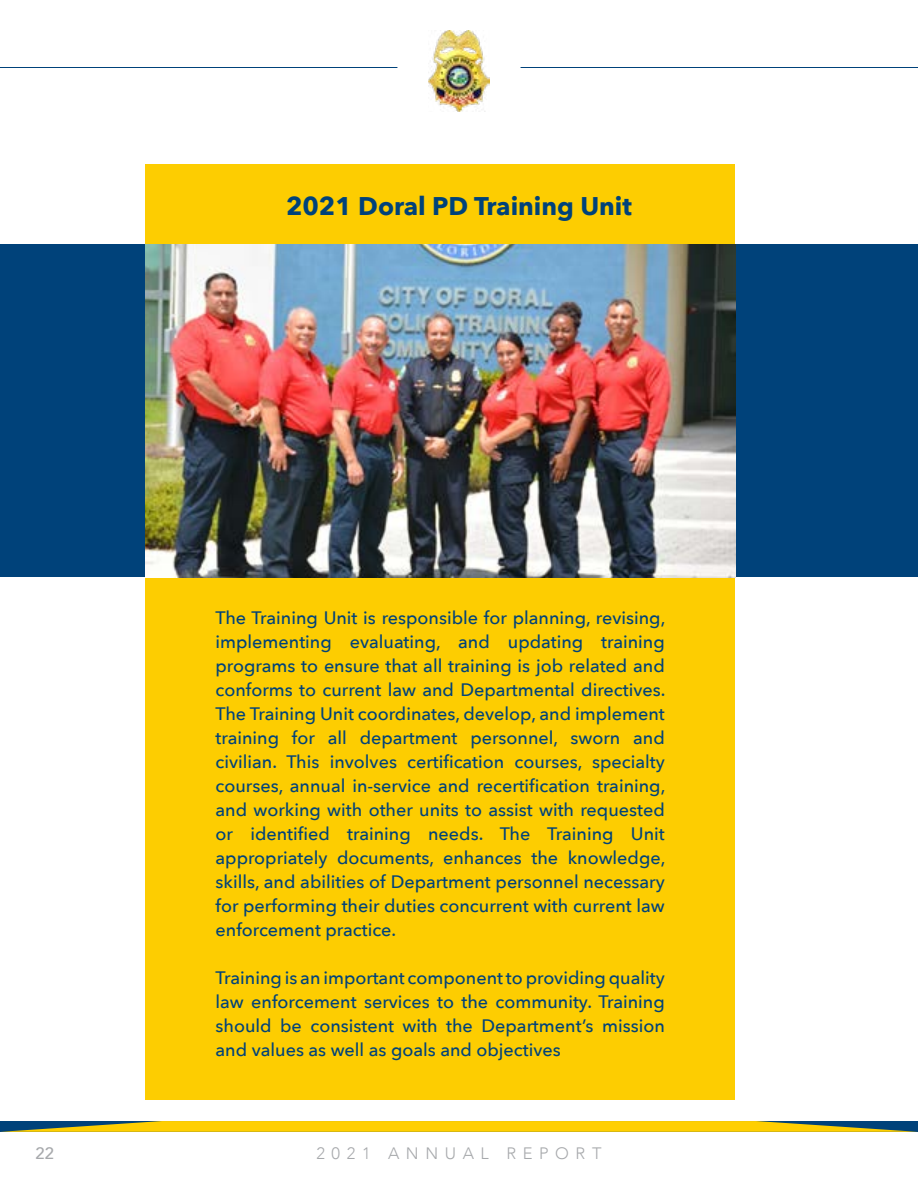
<style>
.page{position:relative;width:918px;height:1188px;background:#fff}
.page>*{position:absolute;margin:0;border:0;box-sizing:border-box;transform-origin:0 0}
.t1{font:700 25.5px "Avenir Next";color:#00427a}
.t2{font:500 18px/24px "Avenir Next";color:#00427a;text-align:justify}
.t3{font:300 16.5px "Avenir";letter-spacing:.4em;color:#a7a9ac}
.t4{font:500 16.5px "Avenir";color:#a7a9ac}
</style>
<div class="page">
<svg style="left:0;top:1121px;width:918px;height:11px;background:#ceb417"></svg>
<img style="left:428px;top:30px;width:62px;height:82px">
<hr style="left:0;top:67px;width:397px;height:1px;background:#00427a">
<hr style="left:521px;top:67px;width:397px;height:1px;background:#00427a">
<div style="left:0;top:244px;width:918px;height:333px;background:#00427a"></div>
<div style="left:145px;top:164px;width:590px;height:935px;background:#fdcd01"></div>
<img style="left:145px;top:244px;width:590px;height:333px">
<h1 class="t1" style="left:286px;top:184px;width:347px">2021 Doral PD Training Unit</h1>
<p class="t2" style="left:216px;top:605px;width:451px">The Training Unit is responsible for planning, revising, implementing evaluating, and updating training programs to ensure that all training is job related and conforms to current law and Departmental directives.<br>The Training Unit coordinates, develop, and implement training for all department personnel, sworn and civilian. This involves certification courses, specialty courses, annual in-service and recertification training, and working with other units to assist with requested or identified training needs. The Training Unit appropriately documents, enhances the knowledge, skills, and abilities of Department personnel necessary for performing their duties concurrent with current law enforcement practice.</p>
<p class="t2" style="left:216px;top:965px;width:451px">Training is an important component to providing quality law enforcement services to the community. Training should be consistent with the Department’s mission and values as well as goals and objectives</p>
<p class="t4" style="left:36px;top:1139px;width:20px">22</p>
<p class="t3" style="left:316px;top:1144px;width:287px">2021 ANNUAL REPORT</p>
</div>
